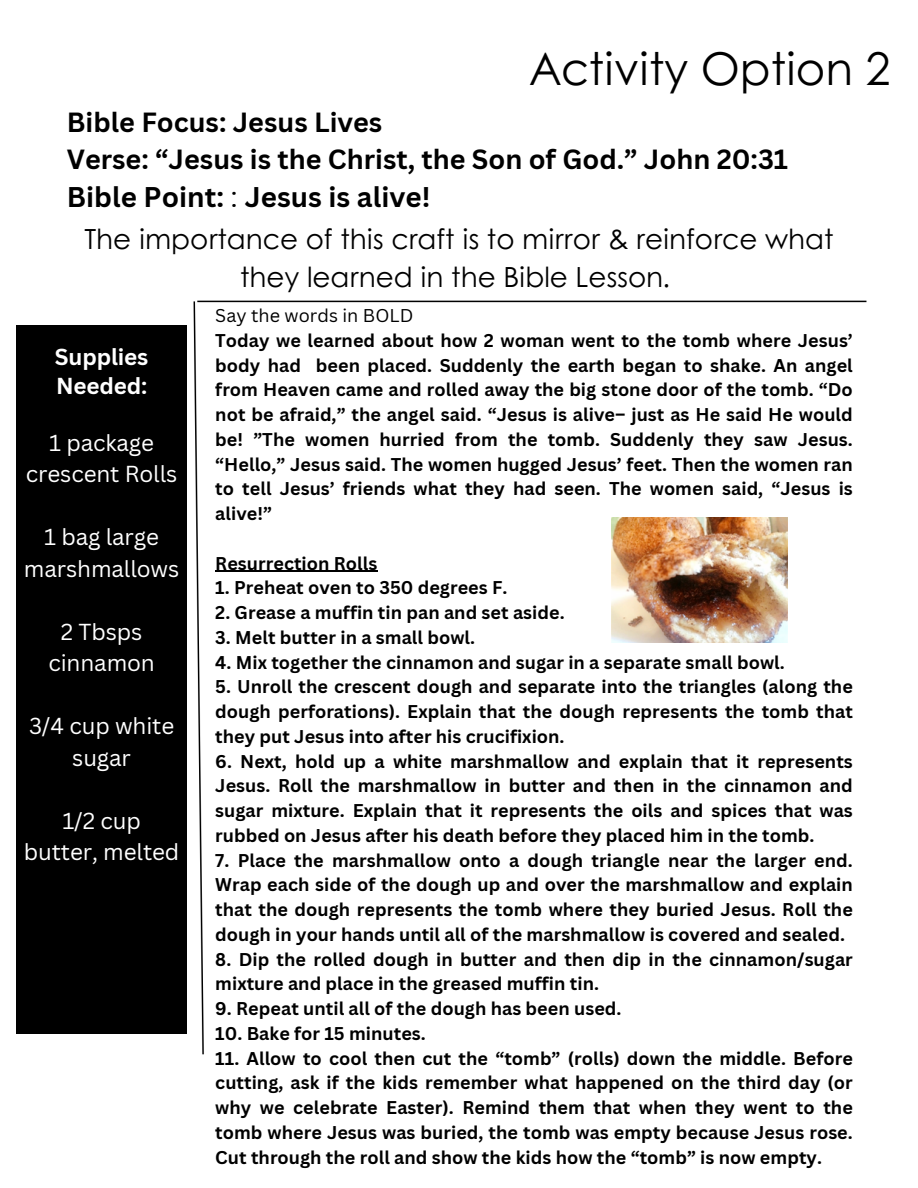
<style>
.page{position:relative;width:918px;height:1188px;background:#fff}
.page>*{position:absolute;margin:0;border:0;box-sizing:border-box;transform-origin:0 0}
.t1{font:45px "Century Gothic";color:#000}
.t2{font:27.75px/38.2px "Century Gothic";color:#000;text-align:center}
.t3{font:700 27.75px "Canva Sans";color:#000}
.t4{font:700 27px "Canva Sans";color:#000}
.t5{font:22.5px/31.5px "Canva Sans";letter-spacing:-.005em;color:#fff;text-align:center}
.t6{font:700 22.5px/28.2px "Canva Sans";letter-spacing:-.01em;color:#fff}
.t7{font:700 18px/24.8px "Canva Sans";color:#000;text-align:justify}
.t8{font:18px "Canva Sans";color:#000}
.s1{font-weight:400}
</style>
<div class="page">
<img style="left:193px;top:300px;width:674px;height:755px">
<div style="left:17px;top:325px;width:170px;height:709px;background:#000"></div>
<hr style="left:215px;top:571px;width:162px;height:1px;background:#000">
<img style="left:612px;top:518px;width:175px;height:125px">
<h5 class="t1" style="left:530px;top:35px;width:362px">Activity Option 2</h5>
<p class="t4" style="left:67px;top:104px;width:317px">Bible Focus: Jesus Lives</p>
<p class="t4" style="left:67px;top:140px;width:723px">Verse: “Jesus is the Christ, the Son of God.” John 20:31</p>
<p class="t3" style="left:67px;top:177px;width:365px">Bible Point: <span class="s1">:</span> Jesus is alive!</p>
<h5 class="t2" style="left:84px;top:218px;width:751px">The importance of this craft is to mirror &amp; reinforce what they learned in the Bible Lesson.</h5>
<h3 class="t6" style="left:55px;top:343px;width:95px">Supplies<br>Needed:</h3>
<h3 class="t5" style="left:26px;top:426px;width:153px">1 package crescent Rolls</h3>
<h4 class="t5" style="left:24px;top:521px;width:157px">1 bag large marshmallows</h4>
<h5 class="t5" style="left:48px;top:615px;width:108px">2 Tbsps cinnamon</h5>
<h5 class="t5" style="left:29px;top:710px;width:147px">3/4 cup white sugar</h5>
<h5 class="t5" style="left:24px;top:804px;width:157px">1/2 cup butter, melted</h5>
<h1 class="t8" style="left:215px;top:303px;width:200px">Say the words in BOLD</h1>
<h2 class="t7" style="left:215px;top:327px;width:639px">Today we learned about how 2 woman went to the tomb where Jesus’ body had been placed. Suddenly the earth began to shake. An angel from Heaven came and rolled away the big stone door of the tomb. “Do not be afraid,” the angel said. “Jesus is alive– just as He said He would be! ”The women hurried from the tomb. Suddenly they saw Jesus. “Hello,” Jesus said. The women hugged Jesus’ feet. Then the women ran to tell Jesus’ friends what they had seen. The women said, “Jesus is alive!”</h2>
<h2 class="t7" style="left:215px;top:550px;width:164px">Resurrection Rolls</h2>
<h2 class="t7" style="left:215px;top:575px;width:294px">1. Preheat oven to 350 degrees F.</h2>
<h2 class="t7" style="left:215px;top:600px;width:351px">2. Grease a muffin tin pan and set aside.</h2>
<h2 class="t7" style="left:215px;top:624px;width:261px">3. Melt butter in a small bowl.</h2>
<h2 class="t7" style="left:215px;top:649px;width:571px">4. Mix together the cinnamon and sugar in a separate small bowl.</h2>
<h2 class="t7" style="left:215px;top:674px;width:639px">5. Unroll the crescent dough and separate into the triangles (along the dough perforations). Explain that the dough represents the tomb that they put Jesus into after his crucifixion.</h2>
<h2 class="t7" style="left:215px;top:748px;width:639px">6. Next, hold up a white marshmallow and explain that it represents Jesus. Roll the marshmallow in butter and then in the cinnamon and sugar mixture. Explain that it represents the oils and spices that was rubbed on Jesus after his death before they placed him in the tomb.</h2>
<h2 class="t7" style="left:215px;top:847px;width:639px">7. Place the marshmallow onto a dough triangle near the larger end.<br>Wrap each side of the dough up and over the marshmallow and explain that the dough represents the tomb where they buried Jesus. Roll the dough in your hands until all of the marshmallow is covered and sealed.</h2>
<h2 class="t7" style="left:215px;top:946px;width:639px">8. Dip the rolled dough in butter and then dip in the cinnamon/sugar mixture and place in the greased muffin tin.</h2>
<h2 class="t7" style="left:215px;top:996px;width:408px">9. Repeat until all of the dough has been used.</h2>
<h2 class="t7" style="left:215px;top:1020px;width:212px">10. Bake for 15 minutes.</h2>
<h2 class="t7" style="left:215px;top:1045px;width:639px">11. Allow to cool then cut the “tomb” (rolls) down the middle. Before cutting, ask if the kids remember what happened on the third day (or why we celebrate Easter). Remind them that when they went to the tomb where Jesus was buried, the tomb was empty because Jesus rose.<br>Cut through the roll and show the kids how the “tomb” is now empty.</h2>
</div>
